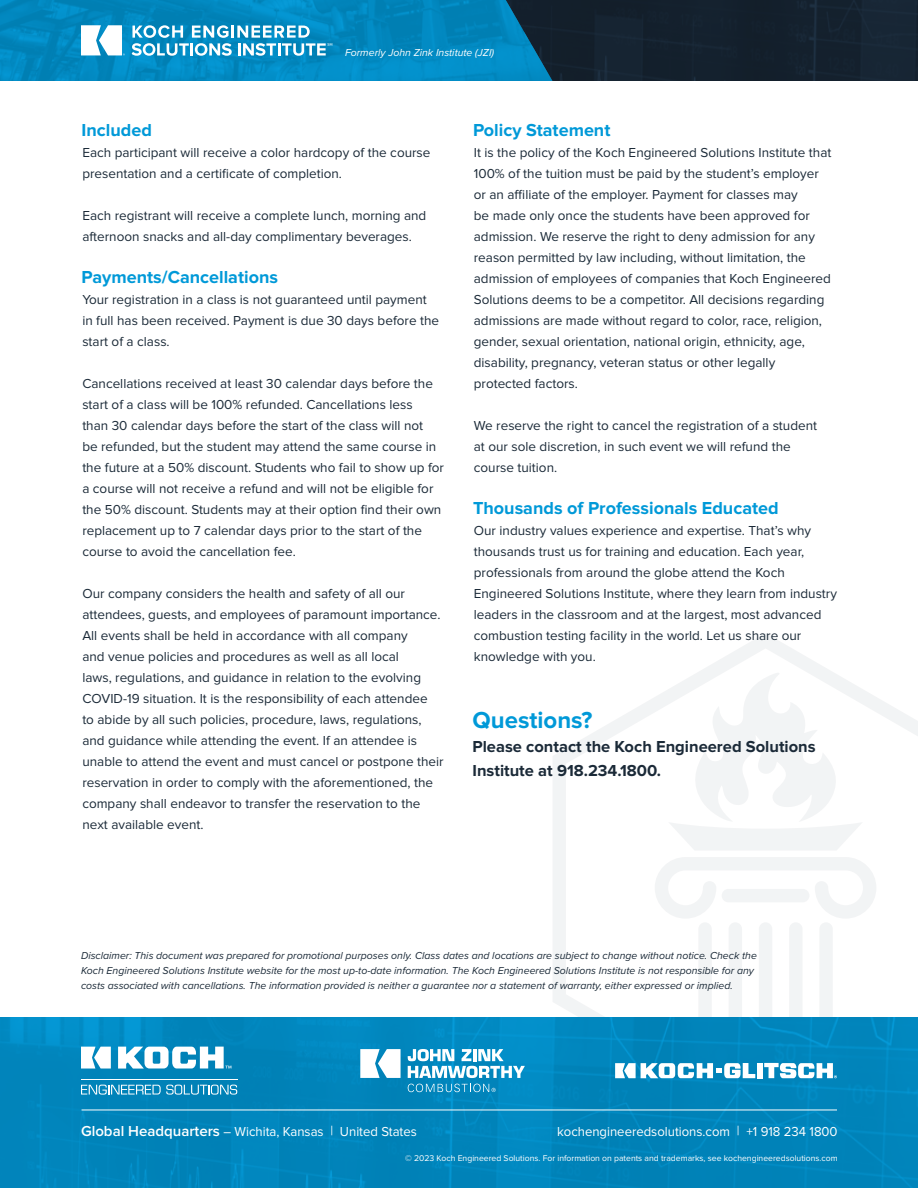
<style>
.page{position:relative;width:918px;height:1188px;background:#fff}
.page>*{position:absolute;margin:0;border:0;box-sizing:border-box;transform-origin:0 0}
.t1{font:700 24px "Proxima Nova";color:#0099d8}
.t2{font:700 18px "Proxima Nova";color:#0099d8}
.t3{font:700 16.5px/24px "Proxima Nova";color:#1b2a38}
.t4{font:13.5px/21px "Proxima Nova";color:#1b2a38}
.t5{font:13.5px "Proxima Nova";color:#fff}
.t6{font:italic 10.5px/15px "Proxima Nova";color:#1b2a38}
.t7{font:italic 10.5px "Proxima Nova";color:#fff}
.t8{font:8.7px "Proxima Nova";color:#fff}
.s1{font-weight:600;font-size:15px}
</style>
<div class="page">
<svg style="left:553px;top:633px;width:365px;height:384px"></svg>
<div style="left:789px;top:922px;width:14px;height:145px;background:#f2f4f5;border-radius:7px"></div>
<div style="left:759px;top:922px;width:13px;height:164px;background:#f2f4f5;border-radius:7px"></div>
<div style="left:819px;top:922px;width:14px;height:127px;background:#f2f4f5;border-radius:7px"></div>
<div style="left:729px;top:922px;width:13px;height:145px;background:#f2f4f5;border-radius:7px"></div>
<div style="left:698px;top:922px;width:14px;height:127px;background:#f2f4f5;border-radius:7px"></div>
<svg style="left:0;top:1017px;width:918px;height:171px;background:#0185bc"></svg>
<hr style="left:82px;top:1110px;width:755px;height:1px;background:#fff">
<div style="left:553px;top:0;width:365px;height:81px;background:#14212e"></div>
<svg style="left:0;top:0;width:553px;height:81px;background:#0283b8"></svg>
<svg style="left:81px;top:25px;width:44px;height:30px"></svg>
<svg style="left:132px;top:25px;width:200px;height:31px"></svg>
<svg style="left:118px;top:1047px;width:113px;height:22px"></svg>
<svg style="left:81px;top:1047px;width:30px;height:22px"></svg>
<hr style="left:81px;top:1079px;width:156px;height:1px;background:#fff">
<svg style="left:81px;top:1085px;width:156px;height:10px;background:#50a9cd"></svg>
<div style="left:757px;top:1063px;width:6px;height:15px;background:#fff"></div>
<svg style="left:615px;top:1063px;width:140px;height:15px"></svg>
<svg style="left:764px;top:1063px;width:73px;height:15px"></svg>
<svg style="left:360px;top:1049px;width:41px;height:29px"></svg>
<svg style="left:408px;top:1049px;width:117px;height:29px"></svg>
<svg style="left:408px;top:1084px;width:88px;height:8px"></svg>
<p class="t7" style="left:345px;top:44px;width:151px">Formerly John Zink Institute (JZI)</p>
<h2 class="t2" style="left:82px;top:119px;width:72px">Included</h2>
<p class="t4" style="left:82px;top:142px;width:350px">Each participant will receive a color hardcopy of the course presentation and a certificate of completion.</p>
<p class="t4" style="left:82px;top:205px;width:346px">Each registrant will receive a complete lunch, morning and afternoon snacks and all-day complimentary beverages.</p>
<h2 class="t2" style="left:82px;top:266px;width:198px">Payments/Cancellations</h2>
<p class="t4" style="left:82px;top:289px;width:358px">Your registration in a class is not guaranteed until payment in full has been received. Payment is due 30 days before the start of a class.</p>
<p class="t4" style="left:82px;top:373px;width:363px">Cancellations received at least 30 calendar days before the start of a class will be 100% refunded. Cancellations less<br>than 30 calendar days before the start of the class will not<br>be refunded, but the student may attend the same course in the future at a 50% discount. Students who fail to show up for a course will not receive a refund and will not be eligible for the 50% discount. Students may at their option find their own replacement up to 7 calendar days prior to the start of the course to avoid the cancellation fee.</p>
<p class="t4" style="left:82px;top:583px;width:363px">Our company considers the health and safety of all our attendees, guests, and employees of paramount importance.<br>All events shall be held in accordance with all company<br>and venue policies and procedures as well as all local<br>laws, regulations, and guidance in relation to the evolving COVID-19 situation. It is the responsibility of each attendee<br>to abide by all such policies, procedure, laws, regulations, and guidance while attending the event. If an attendee is unable to attend the event and must cancel or postpone their reservation in order to comply with the aforementioned, the company shall endeavor to transfer the reservation to the next available event.</p>
<h2 class="t2" style="left:473px;top:119px;width:139px">Policy Statement</h2>
<p class="t4" style="left:474px;top:142px;width:359px">It is the policy of the Koch Engineered Solutions Institute that 100% of the tuition must be paid by the student’s employer or an affiliate of the employer. Payment for classes may<br>be made only once the students have been approved for admission. We reserve the right to deny admission for any reason permitted by law including, without limitation, the admission of employees of companies that Koch Engineered Solutions deems to be a competitor. All decisions regarding admissions are made without regard to color, race, religion, gender, sexual orientation, national origin, ethnicity, age, disability, pregnancy, veteran status or other legally protected factors.</p>
<p class="t4" style="left:474px;top:415px;width:345px">We reserve the right to cancel the registration of a student at our sole discretion, in such event we will refund the course tuition.</p>
<h2 class="t2" style="left:473px;top:497px;width:307px">Thousands of Professionals Educated</h2>
<p class="t4" style="left:474px;top:520px;width:365px">Our industry values experience and expertise. That’s why thousands trust us for training and education. Each year, professionals from around the globe attend the Koch Engineered Solutions Institute, where they learn from industry leaders in the classroom and at the largest, most advanced combustion testing facility in the world. Let us share our knowledge with you.</p>
<h1 class="t1" style="left:473px;top:706px;width:122px">Questions?</h1>
<p class="t3" style="left:473px;top:735px;width:345px">Please contact the Koch Engineered Solutions<br>Institute at 918.234.1800.</p>
<p class="t6" style="left:81px;top:947px;width:677px">Disclaimer: This document was prepared for promotional purposes only. Class dates and locations are subject to change without notice. Check the<br>Koch Engineered Solutions Institute website for the most up-to-date information. The Koch Engineered Solutions Institute is not responsible for any costs associated with cancellations. The information provided is neither a guarantee nor a statement of warranty, either expressed or implied.</p>
<p class="t5" style="left:81px;top:1124px;width:337px"><span class="s1">Global Headquarters</span> – Wichita, Kansas | United States</p>
<p class="t8" style="left:405px;top:1153px;width:434px">© 2023 Koch Engineered Solutions. For information on patents and trademarks, see kochengineeredsolutions.com</p>
<p class="t5" style="left:557px;top:1124px;width:282px">kochengineeredsolutions.com | +1 918 234 1800</p>
</div>
